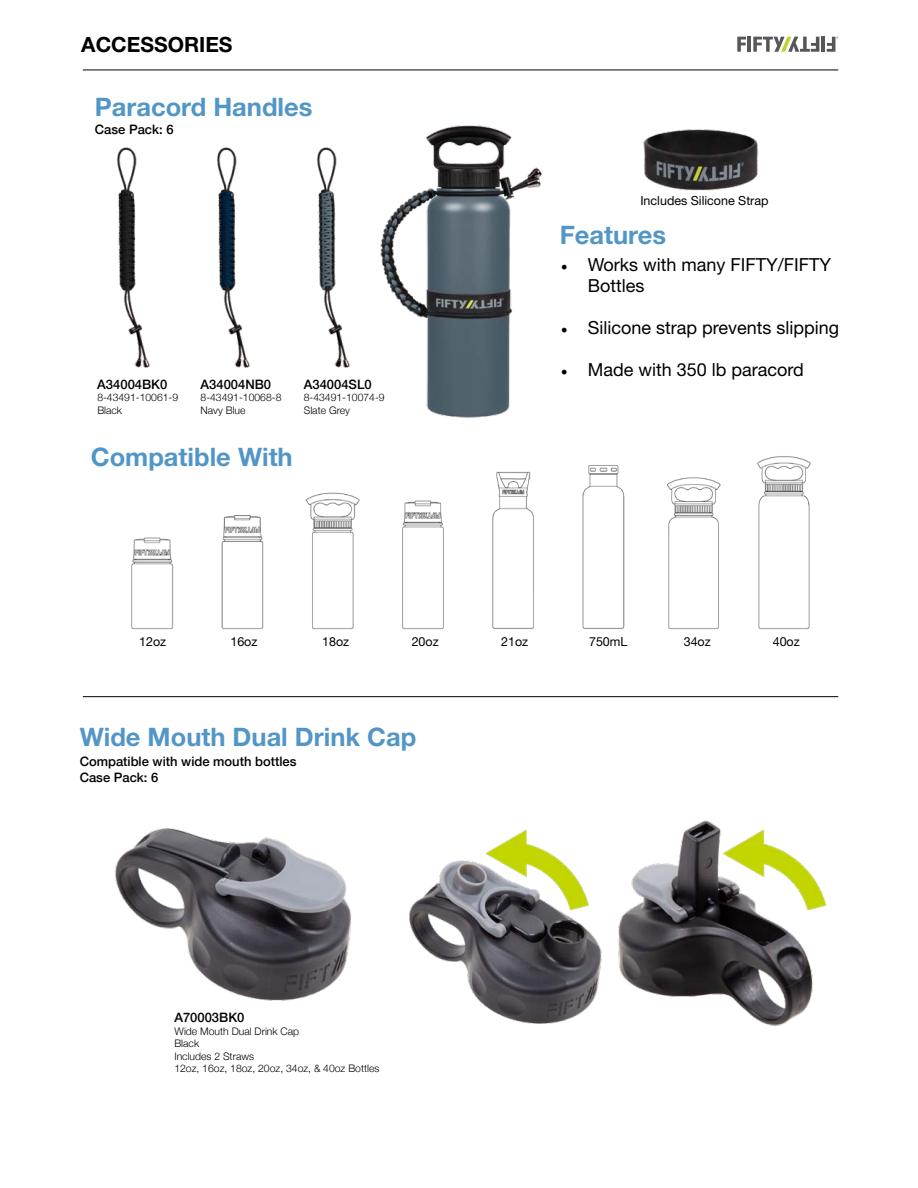
<style>
.page{position:relative;width:918px;height:1188px;background:#fff}
.page>*{position:absolute;margin:0;border:0;box-sizing:border-box;transform-origin:0 0}
.t1{font:700 25.5px "Helvetica Neue LT Std";color:#5296c7}
.t2{font:700 21px "Helvetica Neue LT Std";color:#000}
.t3{font:18px/21.6px "Helvetica Neue";color:#000}
.t4{font:500 13.05px/15.6px "Helvetica Neue";color:#000}
.t5{font:12.45px "Helvetica Neue";color:#000}
.t6{font:300 10.35px/12.5px "Helvetica Neue";color:#000}
.s1{font-family:"Minion Pro"}
</style>
<div class="page">
<hr style="left:83px;top:70px;width:755px;height:1px;background:#000">
<hr style="left:83px;top:696px;width:755px;height:1px;background:#000">
<svg style="left:737px;top:37px;width:9px;height:15px"></svg>
<hr style="left:748px;top:37px;width:3px;height:15px;background:#555759">
<hr style="left:822px;top:37px;width:3px;height:15px;background:#555759">
<svg style="left:753px;top:37px;width:66px;height:15px"></svg>
<svg style="left:827px;top:37px;width:11px;height:15px"></svg>
<img style="left:643px;top:129px;width:115px;height:62px">
<img style="left:380px;top:125px;width:162px;height:293px">
<img style="left:131px;top:456px;width:680px;height:174px">
<img style="left:217px;top:147px;width:33px;height:221px">
<img style="left:117px;top:147px;width:33px;height:221px">
<img style="left:317px;top:147px;width:33px;height:221px">
<img style="left:115px;top:828px;width:236px;height:173px">
<img style="left:409px;top:820px;width:417px;height:206px">
<h2 class="t2" style="left:81px;top:32px;width:153px">ACCESSORIES</h2>
<h1 class="t1" style="left:95px;top:91px;width:219px">Paracord Handles</h1>
<p class="t4" style="left:95px;top:121px;width:80px">Case Pack: 6</p>
<p class="t4" style="left:97px;top:375px;width:72px">A34004BK0</p>
<p class="t6" style="left:97px;top:390px;width:82px">8-43491-10061-9<br>Black</p>
<p class="t4" style="left:201px;top:375px;width:72px">A34004NB0</p>
<p class="t6" style="left:201px;top:390px;width:82px">8-43491-10068-8<br>Navy Blue</p>
<p class="t4" style="left:304px;top:375px;width:69px">A34004SL0</p>
<p class="t6" style="left:304px;top:390px;width:82px">8-43491-10074-9<br>Slate Grey</p>
<h1 class="t1" style="left:91px;top:441px;width:203px">Compatible With</h1>
<p class="t5" style="left:640px;top:191px;width:130px">Includes Silicone Strap</p>
<h1 class="t1" style="left:560px;top:219px;width:108px">Features</h1>
<h3 class="t3" style="left:588px;top:255px;width:245px;text-indent:-27px"><span class="s1">•</span> Works with many FIFTY/FIFTY<br>Bottles</h3>
<h3 class="t3" style="left:561px;top:318px;width:280px"><span class="s1">•</span> Silicone strap prevents slipping</h3>
<h3 class="t3" style="left:561px;top:360px;width:245px"><span class="s1">•</span> Made with 350 lb paracord</h3>
<p class="t5" style="left:139px;top:633px;width:29px">12oz</p>
<p class="t5" style="left:230px;top:633px;width:29px">16oz</p>
<p class="t5" style="left:322px;top:633px;width:29px">18oz</p>
<p class="t5" style="left:412px;top:633px;width:29px">20oz</p>
<h1 class="t1" style="left:80px;top:721px;width:338px">Wide Mouth Dual Drink Cap</h1>
<p class="t4" style="left:80px;top:753px;width:218px">Compatible with wide mouth bottles<br>Case Pack: 6</p>
<p class="t5" style="left:501px;top:633px;width:29px">21oz</p>
<p class="t5" style="left:589px;top:633px;width:40px">750mL</p>
<p class="t5" style="left:684px;top:633px;width:29px">34oz</p>
<p class="t5" style="left:773px;top:633px;width:29px">40oz</p>
<p class="t4" style="left:174px;top:1009px;width:72px">A70003BK0</p>
<p class="t6" style="left:174px;top:1024px;width:207px">Wide Mouth Dual Drink Cap<br>Black<br>Includes 2 Straws<br>12oz, 16oz, 18oz, 20oz, 34oz, &amp; 40oz Bottles</p>
</div>
